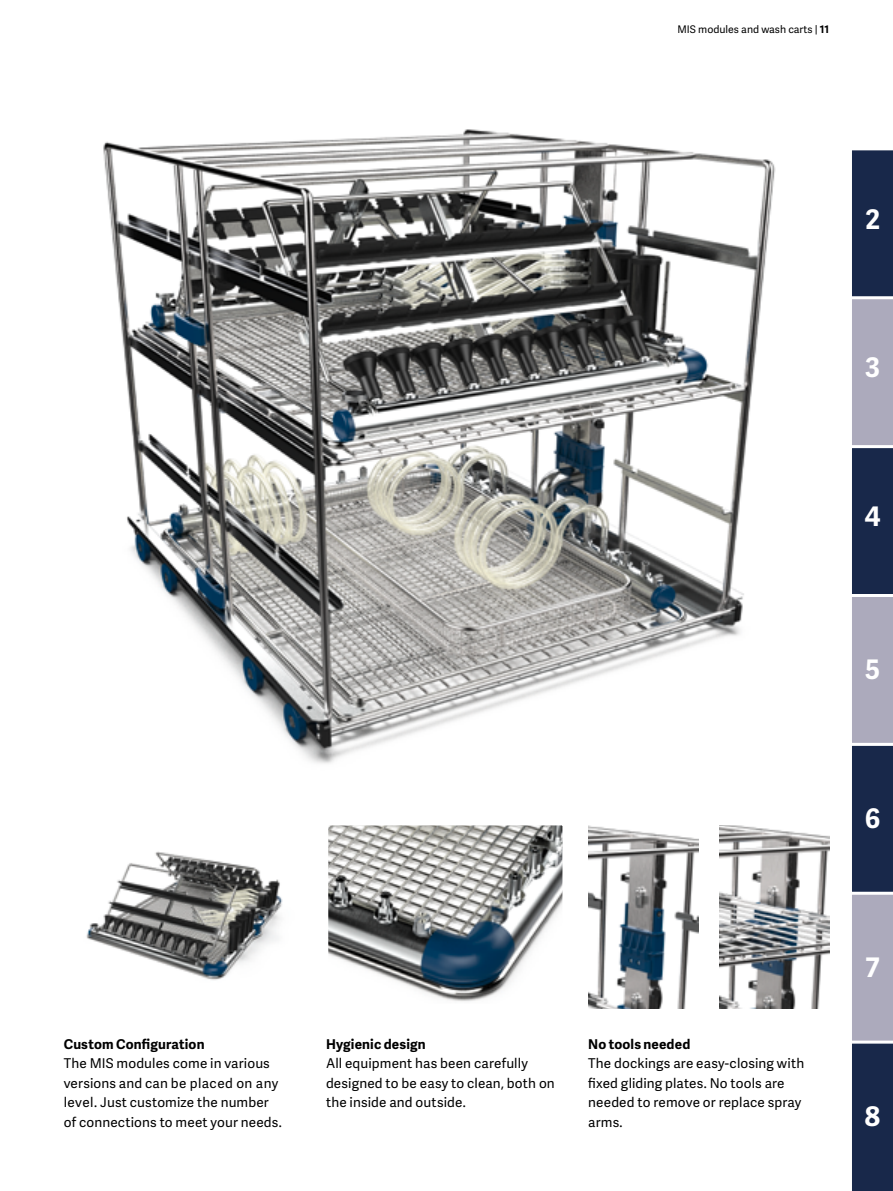
<style>
.page{position:relative;width:893px;height:1191px;background:#fff}
.page>*{position:absolute;margin:0;border:0;box-sizing:border-box;transform-origin:0 0}
.t1{font:700 27px "Adelle Sans";color:#fff}
.t2{font:13.5px/19.5px "Adelle Sans";letter-spacing:.01em;color:#000}
.t3{font:700 13.5px "Adelle Sans";letter-spacing:.01em;color:#000}
.t4{font:10.5px "Adelle Sans";color:#000}
.s1{font-weight:700}
</style>
<div class="page">
<svg style="left:852px;top:150px;width:41px;height:1041px;background:#5a627d"></svg>
<img style="left:103px;top:129px;width:673px;height:635px">
<img style="left:86px;top:851px;width:197px;height:129px">
<img style="left:329px;top:826px;width:233px;height:176px">
<img style="left:588px;top:825px;width:110px;height:183px">
<img style="left:719px;top:825px;width:110px;height:183px">
<p class="t4" style="left:677px;top:22px;width:153px">MIS modules and wash carts | <span class="s1">11</span></p>
<p class="t3" style="left:64px;top:1034px;width:142px">Custom Configuration</p>
<p class="t2" style="left:64px;top:1053px;width:220px">The MIS modules come in various versions and can be placed on any level. Just customize the number of connections to meet your needs.</p>
<p class="t3" style="left:326px;top:1034px;width:101px">Hygienic design</p>
<p class="t2" style="left:326px;top:1053px;width:230px">All equipment has been carefully designed to be easy to clean, both on the inside and outside.</p>
<p class="t3" style="left:588px;top:1034px;width:104px">No tools needed</p>
<p class="t2" style="left:588px;top:1053px;width:217px">The dockings are easy-closing with fixed gliding plates. No tools are needed to remove or replace spray arms.</p>
<h1 class="t1" style="left:865px;top:199px;width:16px">2</h1>
<h1 class="t1" style="left:865px;top:348px;width:16px">3</h1>
<h1 class="t1" style="left:865px;top:497px;width:18px">4</h1>
<h1 class="t1" style="left:865px;top:650px;width:17px">5</h1>
<h1 class="t1" style="left:865px;top:799px;width:17px">6</h1>
<h1 class="t1" style="left:865px;top:947px;width:16px">7</h1>
<h1 class="t1" style="left:865px;top:1096px;width:17px">8</h1>
</div>
